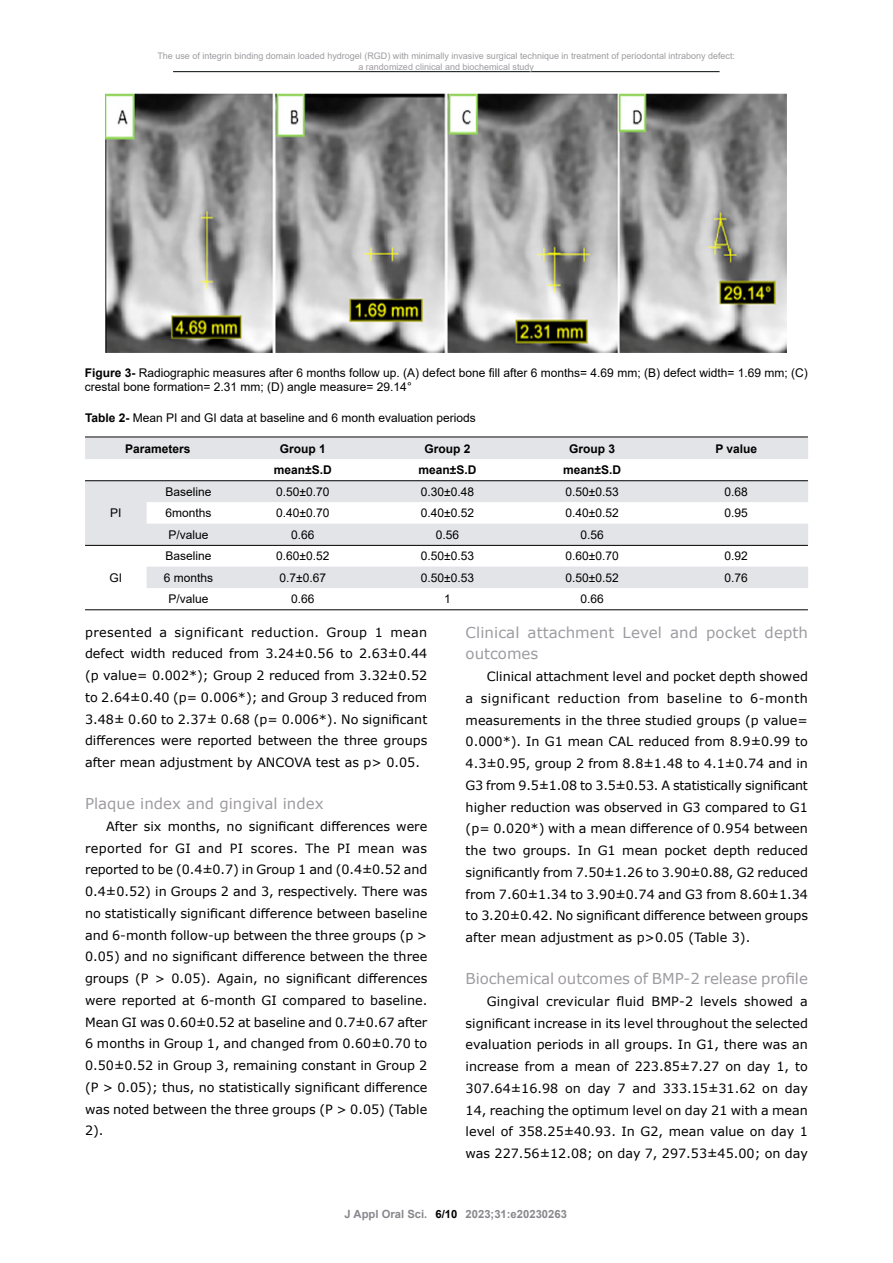
<style>
.page{position:relative;width:893px;height:1263px;background:#fff}
.page>*{position:absolute;margin:0;border:0;box-sizing:border-box;transform-origin:0 0}
.t1{font:15px/21px "Verdana";color:#9d9ba0}
.t2{font:12.75px/21.8px "Verdana";color:#000;text-align:justify}
.t3{font:12px/14.4px "Arial";color:#000}
.t4{font:700 12px "Arial";color:#000}
.t5{font:700 11.25px "Arial";color:#89878c}
.t6{font:9px/10.8px "Arial";color:#9d9ba0;text-align:center}
.s1{font-weight:700}
.s2{color:#000}
</style>
<div class="page">
<hr style="left:173px;top:71px;width:547px;height:1px;background:#000805">
<img style="left:106px;top:94px;width:680px;height:259px">
<svg style="left:85px;top:438px;width:723px;height:150px;fill:#e3e4e8"></svg>
<hr style="left:85px;top:437px;width:723px;height:1px;background:#000">
<hr style="left:85px;top:480px;width:723px;height:1px;background:#000">
<hr style="left:85px;top:545px;width:723px;height:1px;background:#000">
<hr style="left:85px;top:609px;width:723px;height:1px;background:#000">
<p class="t6" style="left:157px;top:50px;width:579px">The use of integrin binding domain loaded hydrogel (RGD) with minimally invasive surgical technique in treatment of periodontal intrabony defect: a randomized clinical and biochemical study</p>
<p class="t3" style="left:85px;top:365px;width:725px"><span class="s1">Figure 3-</span> Radiographic measures after 6 months follow up. (A) defect bone fill after 6 months= 4.69 mm; (B) defect width= 1.69 mm; (C) crestal bone formation= 2.31 mm; (D) angle measure= 29.14°</p>
<p class="t3" style="left:85px;top:410px;width:392px"><span class="s1">Table 2-</span> Mean PI and GI data at baseline and 6 month evaluation periods</p>
<p class="t4" style="left:125px;top:440px;width:67px">Parameters</p>
<p class="t4" style="left:280px;top:440px;width:48px">Group 1</p>
<p class="t4" style="left:424px;top:440px;width:48px">Group 2</p>
<p class="t4" style="left:569px;top:440px;width:48px">Group 3</p>
<p class="t4" style="left:715px;top:440px;width:43px">P value</p>
<p class="t4" style="left:274px;top:462px;width:59px">mean±S.D</p>
<p class="t4" style="left:418px;top:462px;width:59px">mean±S.D</p>
<p class="t4" style="left:563px;top:462px;width:59px">mean±S.D</p>
<p class="t3" style="left:110px;top:506px;width:13px">PI</p>
<p class="t3" style="left:110px;top:570px;width:14px">GI</p>
<p class="t3" style="left:166px;top:484px;width:48px">Baseline</p>
<p class="t3" style="left:276px;top:484px;width:55px">0.50±0.70</p>
<p class="t3" style="left:421px;top:484px;width:55px">0.30±0.48</p>
<p class="t3" style="left:565px;top:484px;width:55px">0.50±0.53</p>
<p class="t3" style="left:725px;top:484px;width:25px">0.68</p>
<p class="t3" style="left:166px;top:506px;width:48px">6months</p>
<p class="t3" style="left:276px;top:506px;width:55px">0.40±0.70</p>
<p class="t3" style="left:421px;top:506px;width:55px">0.40±0.52</p>
<p class="t3" style="left:565px;top:506px;width:55px">0.40±0.52</p>
<p class="t3" style="left:725px;top:506px;width:25px">0.95</p>
<p class="t3" style="left:169px;top:527px;width:42px">P/value</p>
<p class="t3" style="left:291px;top:527px;width:25px">0.66</p>
<p class="t3" style="left:436px;top:527px;width:25px">0.56</p>
<p class="t3" style="left:580px;top:527px;width:25px">0.56</p>
<p class="t3" style="left:166px;top:549px;width:48px">Baseline</p>
<p class="t3" style="left:276px;top:549px;width:55px">0.60±0.52</p>
<p class="t3" style="left:421px;top:549px;width:55px">0.50±0.53</p>
<p class="t3" style="left:565px;top:549px;width:55px">0.60±0.70</p>
<p class="t3" style="left:725px;top:549px;width:25px">0.92</p>
<p class="t3" style="left:164px;top:570px;width:51px">6 months</p>
<p class="t3" style="left:279px;top:570px;width:48px">0.7±0.67</p>
<p class="t3" style="left:421px;top:570px;width:55px">0.50±0.53</p>
<p class="t3" style="left:565px;top:570px;width:55px">0.50±0.52</p>
<p class="t3" style="left:725px;top:570px;width:25px">0.76</p>
<p class="t3" style="left:169px;top:592px;width:42px">P/value</p>
<p class="t3" style="left:291px;top:592px;width:25px">0.66</p>
<p class="t3" style="left:444px;top:592px;width:8px">1</p>
<p class="t3" style="left:580px;top:592px;width:25px">0.66</p>
<p class="t2" style="left:85px;top:621px;width:344px">presented a significant reduction. Group 1 mean defect width reduced from 3.24±0.56 to 2.63±0.44 (p value= 0.002*); Group 2 reduced from 3.32±0.52 to 2.64±0.40 (p= 0.006*); and Group 3 reduced from 3.48± 0.60 to 2.37± 0.68 (p= 0.006*). No significant differences were reported between the three groups after mean adjustment by ANCOVA test as p&gt; 0.05.</p>
<p class="t1" style="left:85px;top:793px;width:240px">Plaque index and gingival index</p>
<p class="t2" style="left:85px;top:815px;width:344px;text-indent:21px">After six months, no significant differences were reported for GI and PI scores. The PI mean was reported to be (0.4±0.7) in Group 1 and (0.4±0.52 and 0.4±0.52) in Groups 2 and 3, respectively. There was no statistically significant difference between baseline and 6-month follow-up between the three groups (p &gt; 0.05) and no significant difference between the three groups (P &gt; 0.05). Again, no significant differences were reported at 6-month GI compared to baseline.<br>Mean GI was 0.60±0.52 at baseline and 0.7±0.67 after 6 months in Group 1, and changed from 0.60±0.70 to 0.50±0.52 in Group 3, remaining constant in Group 2 (P &gt; 0.05); thus, no statistically significant difference was noted between the three groups (P &gt; 0.05) (Table 2).</p>
<p class="t1" style="left:466px;top:622px;width:344px">Clinical attachment Level and pocket depth outcomes</p>
<p class="t2" style="left:466px;top:665px;width:344px;text-indent:21px">Clinical attachment level and pocket depth showed a significant reduction from baseline to 6-month measurements in the three studied groups (p value= 0.000*). In G1 mean CAL reduced from 8.9±0.99 to 4.3±0.95, group 2 from 8.8±1.48 to 4.1±0.74 and in G3 from 9.5±1.08 to 3.5±0.53. A statistically significant higher reduction was observed in G3 compared to G1 (p= 0.020*) with a mean difference of 0.954 between the two groups. In G1 mean pocket depth reduced significantly from 7.50±1.26 to 3.90±0.88, G2 reduced from 7.60±1.34 to 3.90±0.74 and G3 from 8.60±1.34 to 3.20±0.42. No significant difference between groups after mean adjustment as p&gt;0.05 (Table 3).</p>
<p class="t1" style="left:466px;top:968px;width:344px">Biochemical outcomes of BMP-2 release profile</p>
<p class="t2" style="left:466px;top:990px;width:344px;text-indent:21px">Gingival crevicular fluid BMP-2 levels showed a significant increase in its level throughout the selected evaluation periods in all groups. In G1, there was an increase from a mean of 223.85±7.27 on day 1, to 307.64±16.98 on day 7 and 333.15±31.62 on day 14, reaching the optimum level on day 21 with a mean level of 358.25±40.93. In G2, mean value on day 1 was 227.56±12.08; on day 7, 297.53±45.00; on day</p>
<p class="t5" style="left:345px;top:1206px;width:224px">J Appl Oral Sci. <span class="s2">6/10</span> 2023;31:e20230263</p>
</div>
